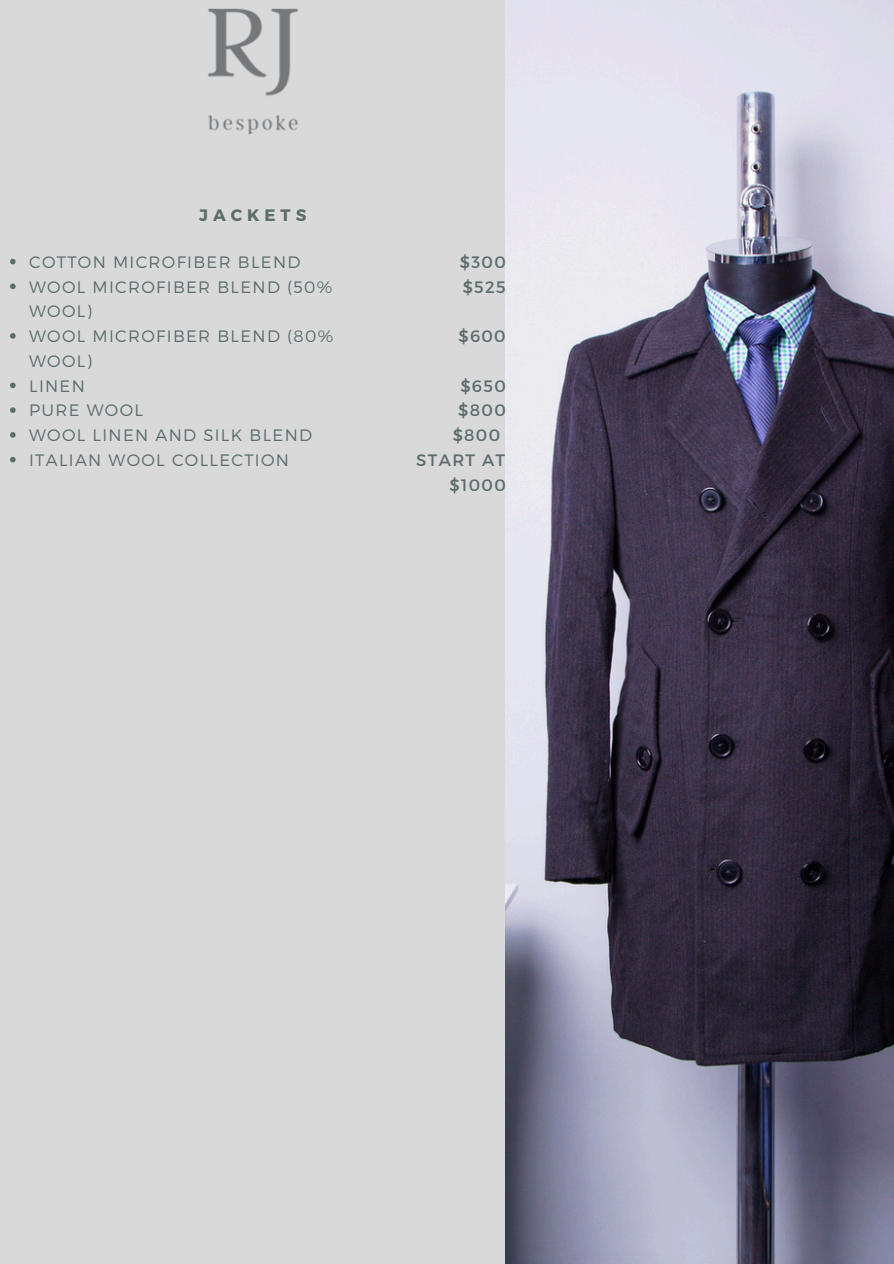
<style>
.page{position:relative;width:894px;height:1264px;background:#fff}
.page>*{position:absolute;margin:0;border:0;box-sizing:border-box;transform-origin:0 0}
.t1{font:300 16.5px/24.8px "Montserrat";letter-spacing:.08em;color:#5d6c6c}
.t2{font:16.5px/24.8px "Montserrat";letter-spacing:.08em;color:#5d6c6c}
.t3{font:700 16.5px "Montserrat";letter-spacing:.3em;color:#5d6c6c}
</style>
<div class="page">
<div style="left:0;top:0;width:893px;height:1263px;background:#d9d9d9"></div>
<img style="left:505px;top:0;width:388px;height:1263px">
<img style="left:208px;top:8px;width:90px;height:127px">
<svg style="left:10px;top:259px;width:6px;height:5px"></svg>
<svg style="left:10px;top:283px;width:6px;height:6px"></svg>
<svg style="left:10px;top:333px;width:6px;height:6px"></svg>
<svg style="left:10px;top:382px;width:6px;height:6px"></svg>
<svg style="left:10px;top:407px;width:6px;height:6px"></svg>
<svg style="left:10px;top:432px;width:6px;height:6px"></svg>
<svg style="left:10px;top:457px;width:6px;height:5px"></svg>
<p class="t3" style="left:199px;top:204px;width:109px">JACKETS</p>
<h1 class="t1" style="left:29px;top:249px;width:273px">COTTON MICROFIBER BLEND</h1>
<p class="t1" style="left:29px;top:273px;width:305px">WOOL MICROFIBER BLEND (50%<br>WOOL)</p>
<p class="t1" style="left:29px;top:323px;width:305px">WOOL MICROFIBER BLEND (80%<br>WOOL)</p>
<p class="t1" style="left:29px;top:372px;width:57px">LINEN</p>
<p class="t1" style="left:29px;top:397px;width:115px">PURE WOOL</p>
<p class="t1" style="left:29px;top:422px;width:284px">WOOL LINEN AND SILK BLEND</p>
<p class="t1" style="left:29px;top:447px;width:261px">ITALIAN WOOL COLLECTION</p>
<h2 class="t2" style="left:459px;top:249px;width:47px">$300 $525</h2>
<h2 class="t2" style="left:458px;top:323px;width:49px">$600</h2>
<h2 class="t2" style="left:460px;top:372px;width:47px">$650</h2>
<h2 class="t2" style="left:458px;top:397px;width:49px">$800</h2>
<h2 class="t2" style="left:452px;top:422px;width:49px">$800</h2>
<h2 class="t2" style="left:416px;top:447px;width:90px">START AT</h2>
<h2 class="t2" style="left:449px;top:471px;width:58px">$1000</h2>
</div>
